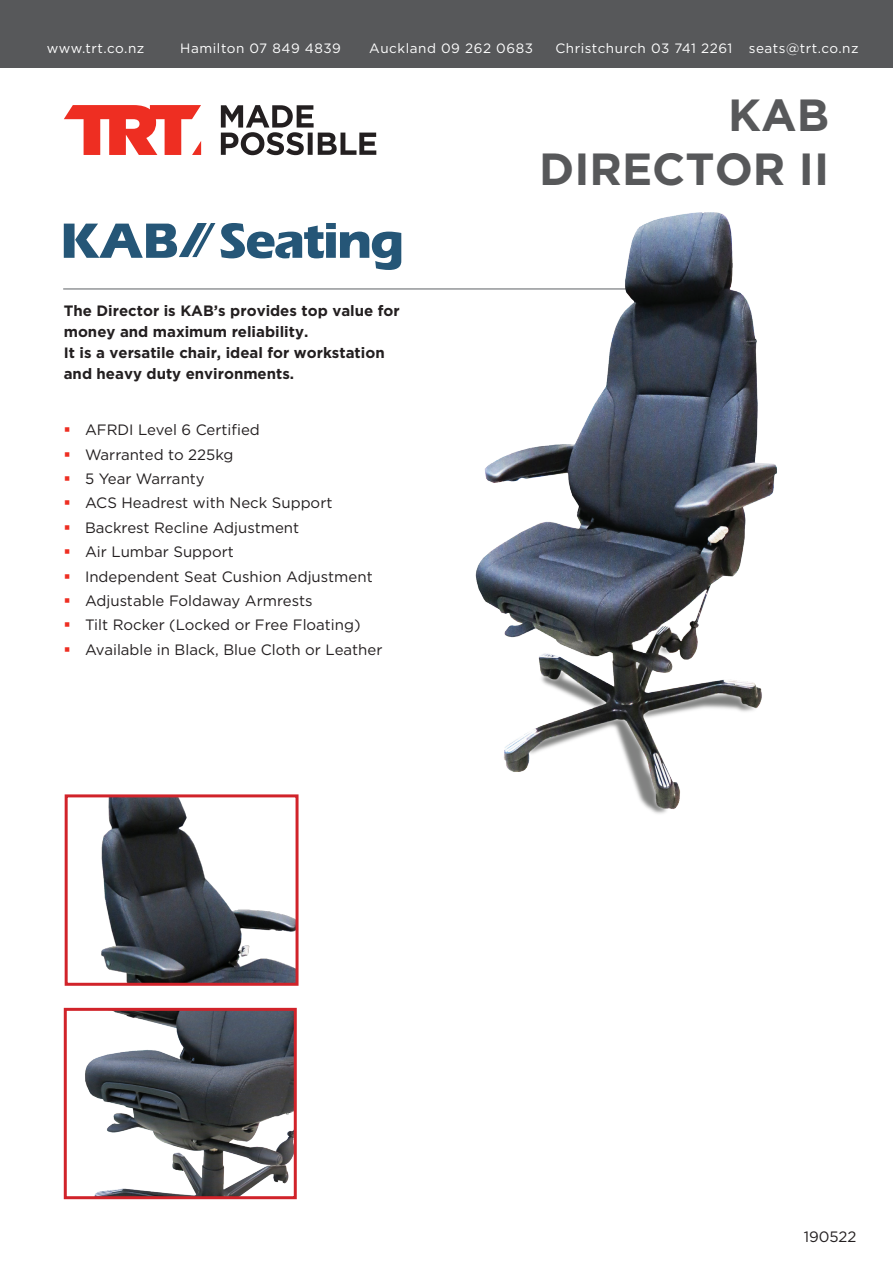
<style>
.page{position:relative;width:893px;height:1263px;background:#fff}
.page>*{position:absolute;margin:0;border:0;box-sizing:border-box;transform-origin:0 0}
.Product_Title{font:700 45px "Gotham";color:#57585a}
.Body{font:15px "Gotham";color:#231f20}
.Bold_Body{font:700 15px/21px "Gotham";color:#231f20}
.t1{font:13.5px "Gotham";letter-spacing:.04em;color:#fff}
</style>
<div class="page">
<div style="left:0;top:0;width:893px;height:68px;background:#57585a"></div>
<svg style="left:64px;top:105px;width:137px;height:50px"></svg>
<svg style="left:221px;top:105px;width:155px;height:50px"></svg>
<hr style="left:63px;top:288px;width:638px;height:2px;background:#939598">
<svg style="left:64px;top:223px;width:337px;height:47px"></svg>
<img style="left:439px;top:212px;width:338px;height:602px">
<img style="left:85px;top:1012px;width:208px;height:183px">
<div style="left:64px;top:1008px;width:233px;height:191px;border:3px solid #d1232a"></div>
<img style="left:101px;top:798px;width:194px;height:184px">
<div style="left:65px;top:794px;width:234px;height:192px;border:3px solid #d1232a"></div>
<p class="t1" style="left:47px;top:41px;width:99px">www.trt.co.nz</p>
<p class="t1" style="left:180px;top:41px;width:162px">Hamilton 07 849 4839</p>
<p class="t1" style="left:369px;top:41px;width:165px">Auckland 09 262 0683</p>
<p class="t1" style="left:555px;top:41px;width:305px">Christchurch 03 741 2261 seats@trt.co.nz</p>
<p class="Bold_Body" style="left:64px;top:300px;width:337px">The Director is KAB’s provides top value for money and maximum reliability.<br>It is a versatile chair, ideal for workstation and heavy duty environments.</p>
<p class="Body" style="left:85px;top:422px;width:176px">AFRDI Level 6 Certified</p>
<p class="Body" style="left:85px;top:446px;width:150px">Warranted to 225kg</p>
<p class="Body" style="left:85px;top:470px;width:121px">5 Year Warranty</p>
<p class="Body" style="left:85px;top:495px;width:249px">ACS Headrest with Neck Support</p>
<p class="Body" style="left:85px;top:519px;width:216px">Backrest Recline Adjustment</p>
<p class="Body" style="left:85px;top:544px;width:150px">Air Lumbar Support</p>
<p class="Body" style="left:85px;top:568px;width:289px">Independent Seat Cushion Adjustment</p>
<p class="Body" style="left:85px;top:592px;width:229px">Adjustable Foldaway Armrests</p>
<p class="Body" style="left:85px;top:617px;width:277px">Tilt Rocker (Locked or Free Floating)</p>
<p class="Body" style="left:85px;top:641px;width:299px">Available in Black, Blue Cloth or Leather</p>
<p class="Product_Title" style="left:728px;top:89px;width:102px">KAB</p>
<p class="Product_Title" style="left:539px;top:143px;width:291px">DIRECTOR II</p>
<p class="Body" style="left:804px;top:1228px;width:54px">190522</p>
</div>
